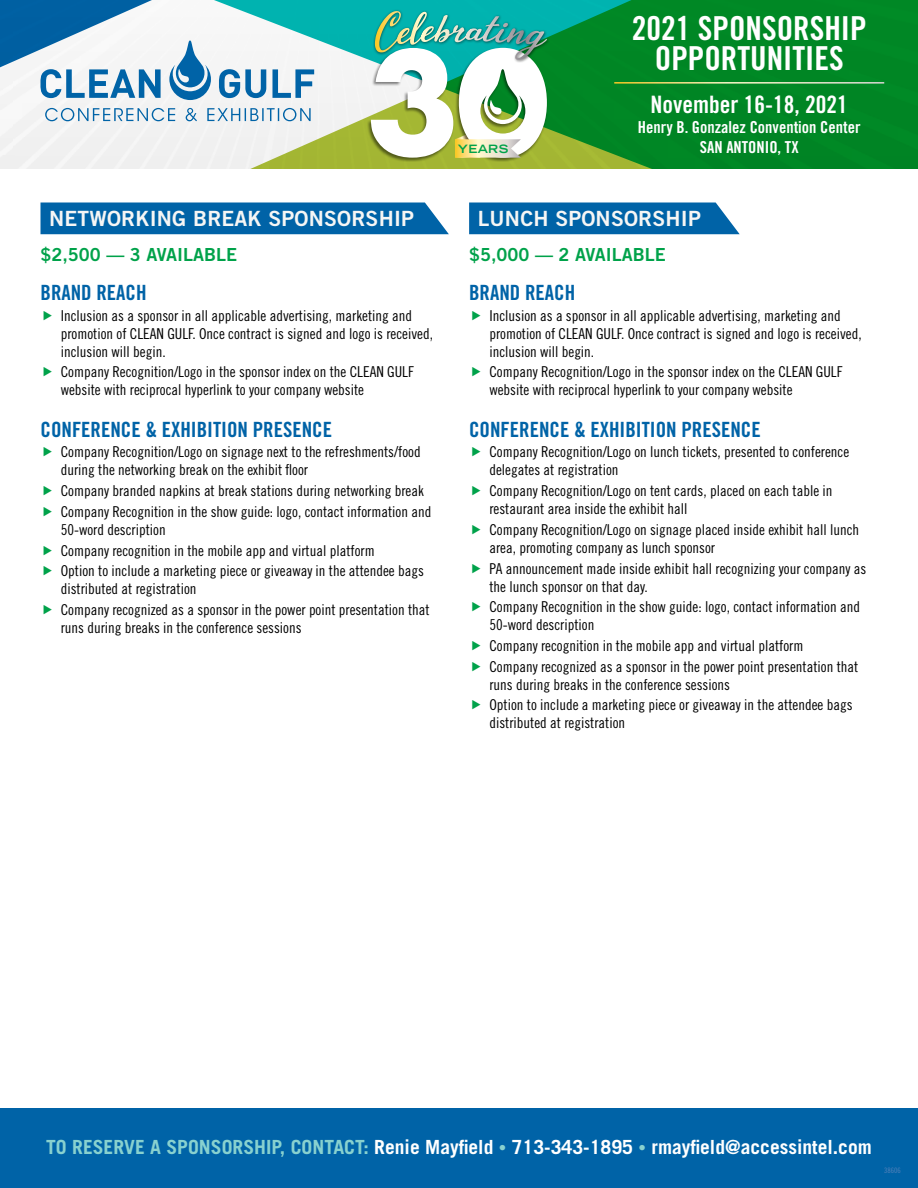
<style>
.page{position:relative;width:918px;height:1188px;background:#fff}
.page>*{position:absolute;margin:0;border:0;box-sizing:border-box;transform-origin:0 0}
.t1{font:33px/30px "Trade Gothic LT Std Bd Cn 20";color:#fff;text-align:center}
.t2{font:24px "Trade Gothic LT Std Bd Cn 20";color:#fff}
.t3{font:21px "Trade Gothic LT Std Bd Cn 20";color:#0063a7}
.t4{font:21px "Trade Gothic LT Std Bd 2";letter-spacing:.01em;color:#f6f6f5}
.t5{font:700 19.5px "Trade Gothic LT Std";color:#fff}
.t6{font:18px "Trade Gothic LT Std Bd 2";color:#00a24a}
.t7{font:16.5px/19.8px "Trade Gothic LT Std Bd Cn 20";color:#fff;text-align:center}
.t8{font:15px/18px "Trade Gothic LT Std Cn 18";color:#000}
.t9{font:700 expanded 11.55px "Trade Gothic LT Std";letter-spacing:.03em;color:#00a24a}
.t10{font:7.5px "Trade Gothic LT Std Cn 18";color:#5582ba}
.s1{color:#88d1cf}
.s2{font-size:15px;color:#88d1cf}
</style>
<div class="page">
<svg style="left:320px;top:0;width:598px;height:169px;background:#18933b"></svg>
<svg style="left:0;top:0;width:320px;height:235px;fill:#f4f4f4"></svg>
<hr style="left:614px;top:82px;width:270px;height:2px;background:#fff">
<div style="left:0;top:1108px;width:918px;height:80px;background:#0063a7"></div>
<div style="left:366px;top:47px;width:182px;height:115px;background:#000;opacity:.5"></div>
<div style="left:373px;top:9px;width:177px;height:54px;background:#000;opacity:.55"></div>
<svg style="left:371px;top:11px;width:176px;height:147px"></svg>
<div style="left:40px;top:203px;width:409px;height:31px;background:#0063a7"></div>
<div style="left:469px;top:203px;width:271px;height:31px;background:#0063a7"></div>
<h3 class="t4" style="left:49px;top:205px;width:367px">NETWORKI NG BREAK SPONSORSHI P</h3>
<p class="t6" style="left:40px;top:244px;width:155px">$2,500 — 3 AVAILABLE</p>
<h3 class="t3" style="left:40px;top:280px;width:108px">BRAND REACH</h3>
<p class="t8" style="left:61px;top:306px;width:374px">Inclusion as a sponsor in all applicable advertising, marketing and promotion of CLEAN GULF. Once contract is signed and logo is received, inclusion will begin.</p>
<p class="t8" style="left:61px;top:363px;width:355px">Company Recognition/Logo in the sponsor index on the CLEAN GULF website with reciprocal hyperlink to your company website</p>
<h3 class="t3" style="left:40px;top:417px;width:291px">CONFERENCE &amp; EXHIBITION PRESENCE</h3>
<p class="t8" style="left:61px;top:443px;width:361px">Company Recognition/Logo on signage next to the refreshments/food during the networking break on the exhibit floor</p>
<p class="t8" style="left:61px;top:480px;width:372px;line-height:20.7px">Company branded napkins at break stations during networking break<br>Company Recognition in the show guide: logo, contact information and</p>
<p class="t8" style="left:61px;top:519px;width:365px;line-height:20.7px">50-word description<br>Company recognition in the mobile app and virtual platform<br>Option to include a marketing piece or giveaway in the attendee bags</p>
<p class="t8" style="left:61px;top:578px;width:371px;line-height:20.7px">distributed at registration<br>Company recognized as a sponsor in the power point presentation that</p>
<p class="t8" style="left:61px;top:618px;width:242px">runs during breaks in the conference sessions</p>
<p class="t9" style="left:458px;top:141px;width:52px">YEARS</p>
<h1 class="t1" style="left:632px;top:12px;width:236px">2021 Sponsorsh ip<br>Opportunities</h1>
<h2 class="t2" style="left:651px;top:90px;width:199px">November 16-18, 2021</h2>
<p class="t7" style="left:638px;top:117px;width:224px">Henry B. Gonzalez Convention Center<br>San Antonio, TX</p>
<h3 class="t4" style="left:478px;top:205px;width:225px">LUNCH SPONSORSHI P</h3>
<p class="t6" style="left:469px;top:244px;width:198px">$5,000 — 2 AVAI LABLE</p>
<h3 class="t3" style="left:469px;top:280px;width:108px">BRAND REACH</h3>
<p class="t8" style="left:489px;top:306px;width:374px">Inclusion as a sponsor in all applicable advertising, marketing and promotion of CLEAN GULF. Once contract is signed and logo is received, inclusion will begin.</p>
<p class="t8" style="left:489px;top:363px;width:355px">Company Recognition/Logo in the sponsor index on the CLEAN GULF website with reciprocal hyperlink to your company website</p>
<h3 class="t3" style="left:469px;top:417px;width:291px">CONFERENCE &amp; EXHIBITION PRESENCE</h3>
<p class="t8" style="left:489px;top:443px;width:361px">Company Recognition/Logo on lunch tickets, presented to conference delegates at registration</p>
<p class="t8" style="left:489px;top:482px;width:345px">Company Recognition/Logo on tent cards, placed on each table in restaurant area inside the exhibit hall</p>
<p class="t8" style="left:489px;top:520px;width:371px">Company Recognition/Logo on signage placed inside exhibit hall lunch area, promoting company as lunch sponsor</p>
<p class="t8" style="left:489px;top:559px;width:379px">PA announcement made inside exhibit hall recognizing your company as the lunch sponsor on that day.</p>
<p class="t8" style="left:489px;top:598px;width:372px">Company Recognition in the show guide: logo, contact information and<br>50-word description</p>
<p class="t8" style="left:489px;top:635px;width:371px;line-height:20.7px">Company recognition in the mobile app and virtual platform<br>Company recognized as a sponsor in the power point presentation that</p>
<p class="t8" style="left:489px;top:674px;width:365px;line-height:20.7px">runs during breaks in the conference sessions<br>Option to include a marketing piece or giveaway in the attendee bags</p>
<p class="t8" style="left:489px;top:714px;width:137px">distributed at registration</p>
<h3 class="t5" style="left:46px;top:1135px;width:827px"><span class="s1">TO RESERVE A SPONSORSHIP, CONTACT:</span> Renie Mayfield <span class="s2">•</span> 713-343-1895 <span class="s2">•</span> rmayfield@accessintel.com</h3>
<p class="t10" style="left:884px;top:1166px;width:18px">38606</p>
</div>
